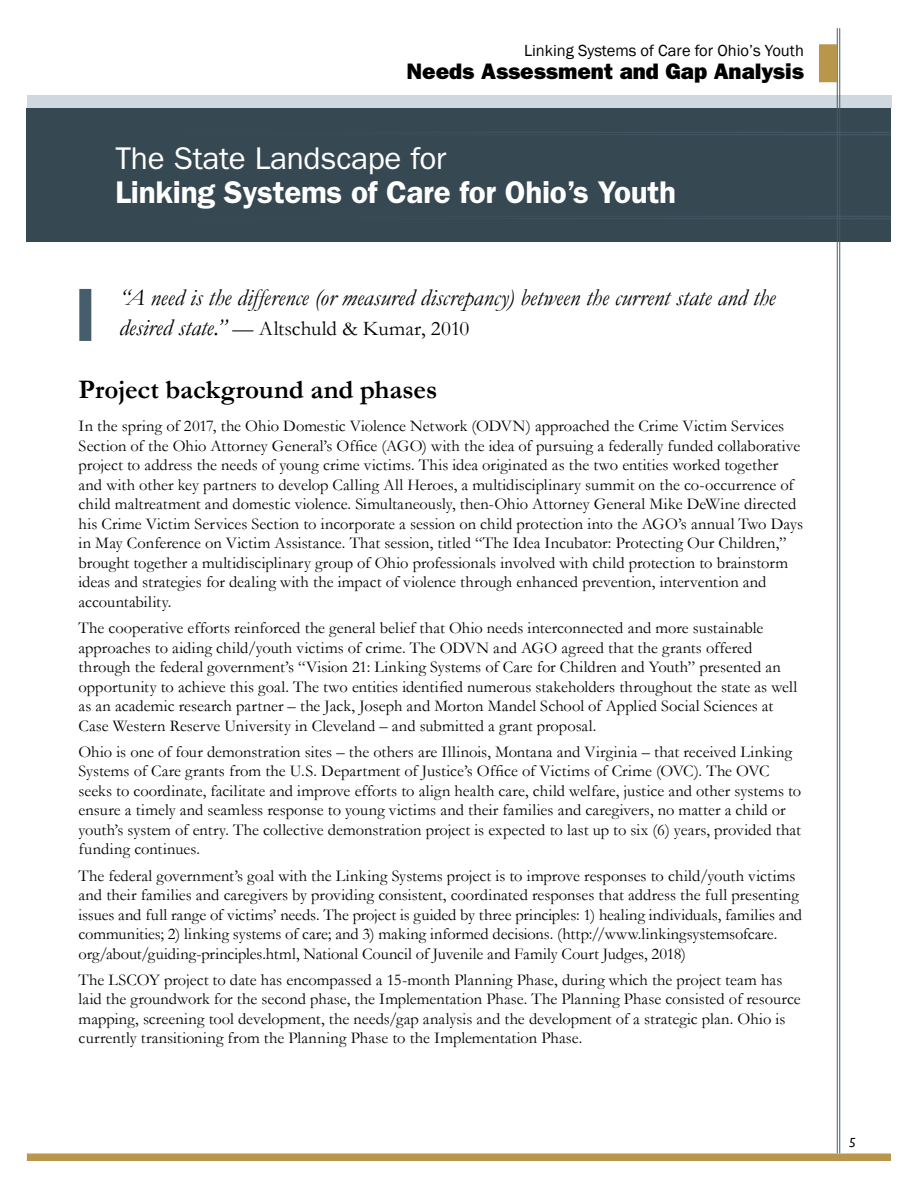
<style>
.page{position:relative;width:918px;height:1188px;background:#fff}
.page>*{position:absolute;margin:0;border:0;box-sizing:border-box;transform-origin:0 0}
.Heading_1{font:600 31.5px/34.5px "ITC Franklin Gothic Std";letter-spacing:-.01em;color:#fff}
.Heading_2{font:700 27px "Garamond";color:#000}
.Quote_-_Intro{font:italic 24px "Garamond";letter-spacing:-.005em;color:#000}
.t1{font:22.5px "ITC Franklin Gothic Std Hvy";color:#000}
.Quote_-_Intro-2{font:21px "Garamond";color:#000}
.Paragraph{font:16.5px/19.5px "Garamond";color:#000}
.t2{font:16.5px "Franklin Gothic";color:#000}
.t3{font:italic 13.5px "Seravek";color:#000}
.s1{font-weight:400}
.s2{font-style:italic;font-size:24px}
</style>
<div class="page">
<div style="left:27px;top:95px;width:864px;height:12px;background:#ced8de"></div>
<div style="left:27px;top:1154px;width:864px;height:7px;background:#b8974d"></div>
<div style="left:27px;top:108px;width:864px;height:134px;background:#364851"></div>
<hr style="left:128px;top:132px;width:763px;height:1px;background:#465d6b">
<hr style="left:128px;top:135px;width:763px;height:1px;background:#465d6b">
<hr style="left:128px;top:216px;width:763px;height:1px;background:#465d6b">
<hr style="left:128px;top:218px;width:763px;height:1px;background:#465d6b">
<hr style="left:837px;top:28px;width:1px;height:1125px;background:#465d6b">
<hr style="left:839px;top:28px;width:1px;height:1125px;background:#465d6b">
<div style="left:819px;top:44px;width:18px;height:38px;background:#b8974d"></div>
<div style="left:79px;top:289px;width:12px;height:52px;background:#465d6b"></div>
<p class="t2" style="left:524px;top:40px;width:281px">Linking Systems of Care for Ohio’s Youth</p>
<h3 class="t1" style="left:406px;top:58px;width:399px">Needs Assessment and Gap Analysis</h3>
<p class="Heading_1" style="left:116px;top:140px;width:562px"><span class="s1">The State Landscape for<br></span>Linking Systems of Care for Ohio’s Youth</p>
<p class="Quote_-_Intro" style="left:119px;top:283px;width:658px">“A need is the difference (or measured discrepancy) between the current state and the</p>
<p class="Quote_-_Intro-2" style="left:119px;top:315px;width:352px"><span class="s2">desired state.”</span> — Altschuld &amp; Kumar, 2010</p>
<p class="Heading_2" style="left:79px;top:374px;width:360px">Project background and phases</p>
<p class="Paragraph" style="left:79px;top:416px;width:726px">In the spring of 2017, the Ohio Domestic Violence Network (ODVN) approached the Crime Victim Services Section of the Ohio Attorney General’s Office (AGO) with the idea of pursuing a federally funded collaborative project to address the needs of young crime victims. This idea originated as the two entities worked together and with other key partners to develop Calling All Heroes, a multidisciplinary summit on the co-occurrence of child maltreatment and domestic violence. Simultaneously, then-Ohio Attorney General Mike DeWine directed his Crime Victim Services Section to incorporate a session on child protection into the AGO’s annual Two Days in May Conference on Victim Assistance. That session, titled “The Idea Incubator: Protecting Our Children,” brought together a multidisciplinary group of Ohio professionals involved with child protection to brainstorm ideas and strategies for dealing with the impact of violence through enhanced prevention, intervention and accountability.</p>
<p class="Paragraph" style="left:79px;top:618px;width:720px">The cooperative efforts reinforced the general belief that Ohio needs interconnected and more sustainable approaches to aiding child/youth victims of crime. The ODVN and AGO agreed that the grants offered through the federal government’s “Vision 21: Linking Systems of Care for Children and Youth” presented an opportunity to achieve this goal. The two entities identified numerous stakeholders throughout the state as well as an academic research partner – the Jack, Joseph and Morton Mandel School of Applied Social Sciences at Case Western Reserve University in Cleveland – and submitted a grant proposal.</p>
<p class="Paragraph" style="left:79px;top:742px;width:724px">Ohio is one of four demonstration sites – the others are Illinois, Montana and Virginia – that received Linking Systems of Care grants from the U.S. Department of Justice’s Office of Victims of Crime (OVC). The OVC seeks to coordinate, facilitate and improve efforts to align health care, child welfare, justice and other systems to ensure a timely and seamless response to young victims and their families and caregivers, no matter a child or youth’s system of entry. The collective demonstration project is expected to last up to six (6) years, provided that funding continues.</p>
<p class="Paragraph" style="left:79px;top:866px;width:725px">The federal government’s goal with the Linking Systems project is to improve responses to child/youth victims and their families and caregivers by providing consistent, coordinated responses that address the full presenting issues and full range of victims’ needs. The project is guided by three principles: 1) healing individuals, families and communities; 2) linking systems of care; and 3) making informed decisions. (http://www.linkingsystemsofcare. org/about/guiding-principles.html, National Council of Juvenile and Family Court Judges, 2018)</p>
<p class="Paragraph" style="left:79px;top:970px;width:724px">The LSCOY project to date has encompassed a 15-month Planning Phase, during which the project team has laid the groundwork for the second phase, the Implementation Phase. The Planning Phase consisted of resource mapping, screening tool development, the needs/gap analysis and the development of a strategic plan. Ohio is currently transitioning from the Planning Phase to the Implementation Phase.</p>
<p class="t3" style="left:849px;top:1132px;width:8px">5</p>
</div>
